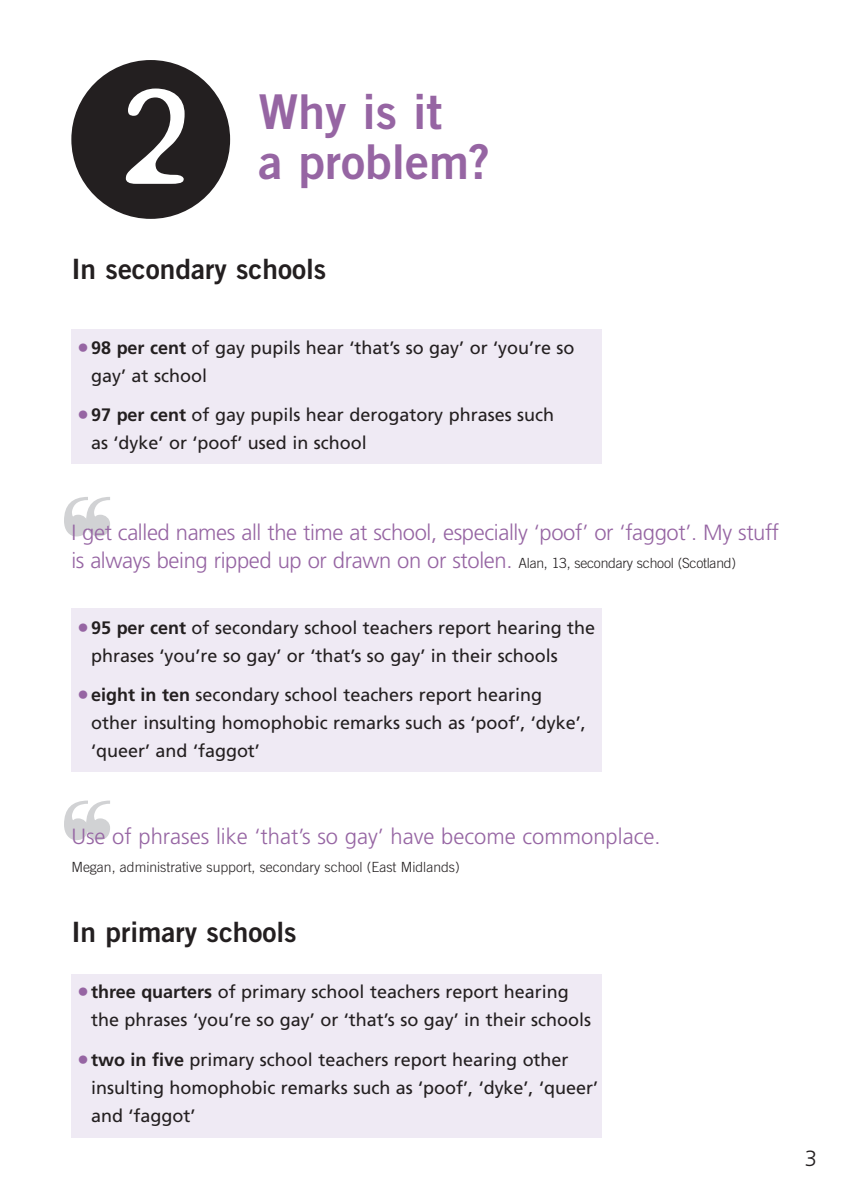
<style>
.page{position:relative;width:842px;height:1198px;background:#fff}
.page>*{position:absolute;margin:0;border:0;box-sizing:border-box;transform-origin:0 0}
.t1{font:200px "Modern";color:#d1d2d4}
.t2{font:300 154.6px "Blur";color:#fff}
.t3{font:48px/50px "Trade Gothic Bold Two";color:#9665a3}
.t4{font:28px "Trade Gothic Bold Two";color:#231f20}
.t5{font:300 22px/28px "Frutiger";letter-spacing:-.015em;color:#9665a3}
.t6{font:300 22px "Frutiger";color:#231f20}
.t7{font:18px/28px "Frutiger";color:#231f20}
.t8{font:300 14px "Trade Gothic";color:#231f20}
.s1{font-weight:700;font-size:24px;color:#9665a3}
.s2{font-weight:700}
.s3{font-family:"Trade Gothic";font-size:14px;color:#231f20}
</style>
<div class="page">
<div style="left:71px;top:60px;width:159px;height:159px;background:#231f20;border-radius:50%"></div>
<div style="left:71px;top:329px;width:530px;height:135px;background:#efeaf4"></div>
<div style="left:71px;top:608px;width:530px;height:163px;background:#efeaf4"></div>
<div style="left:71px;top:974px;width:530px;height:163px;background:#efeaf4"></div>
<h2 class="t2" style="left:118px;top:87px;width:72px">2</h2>
<h3 class="t3" style="left:258px;top:91px;width:233px">Why is it<br>a problem?</h3>
<h3 class="t4" style="left:71px;top:258px;width:256px">In secondary schools</h3>
<p class="t7" style="left:91px;top:335px;width:485px;text-indent:-14px"><span class="s1">•</span><span class="s2">98 per cent</span> of gay pupils hear ‘that’s so gay’ or ‘you’re so gay’ at school</p>
<p class="t7" style="left:91px;top:402px;width:464px;text-indent:-14px"><span class="s1">•</span><span class="s2">97 per cent</span> of gay pupils hear derogatory phrases such as ‘dyke’ or ‘poof’ used in school</p>
<h1 class="t1" style="left:60px;top:469px;width:55px">‘‘</h1>
<p class="t5" style="left:71px;top:519px;width:709px">I get called names all the time at school, especially ‘poof’ or ‘faggot’. My stuff is always being ripped up or drawn on or stolen. <span class="s3">Alan, 13, secondary school (Scotland)</span></p>
<p class="t7" style="left:91px;top:615px;width:505px;text-indent:-14px"><span class="s1">•</span><span class="s2">95 per cent</span> of secondary school teachers report hearing the phrases ‘you’re so gay’ or ‘that’s so gay’ in their schools</p>
<p class="t7" style="left:91px;top:682px;width:496px;text-indent:-14px"><span class="s1">•</span><span class="s2">eight in ten</span> secondary school teachers report hearing other insulting homophobic remarks such as ‘poof’, ‘dyke’, ‘queer’ and ‘faggot’</p>
<h1 class="t1" style="left:60px;top:772px;width:55px">‘‘</h1>
<p class="t5" style="left:71px;top:823px;width:591px">Use of phrases like ‘that’s so gay’ have become commonplace.</p>
<p class="t8" style="left:71px;top:861px;width:390px">Megan, administrative support, secondary school (East Midlands)</p>
<h3 class="t4" style="left:71px;top:921px;width:227px">In primary schools</h3>
<p class="t7" style="left:91px;top:979px;width:501px;text-indent:-14px"><span class="s1">•</span><span class="s2">three quarters</span> of primary school teachers report hearing the phrases ‘you’re so gay’ or ‘that’s so gay’ in their schools</p>
<p class="t7" style="left:91px;top:1046px;width:508px;text-indent:-14px"><span class="s1">•</span><span class="s2">two in five</span> primary school teachers report hearing other insulting homophobic remarks such as ‘poof’, ‘dyke’, ‘queer’ and ‘faggot’</p>
<p class="t6" style="left:805px;top:1149px;width:14px">3</p>
</div>
